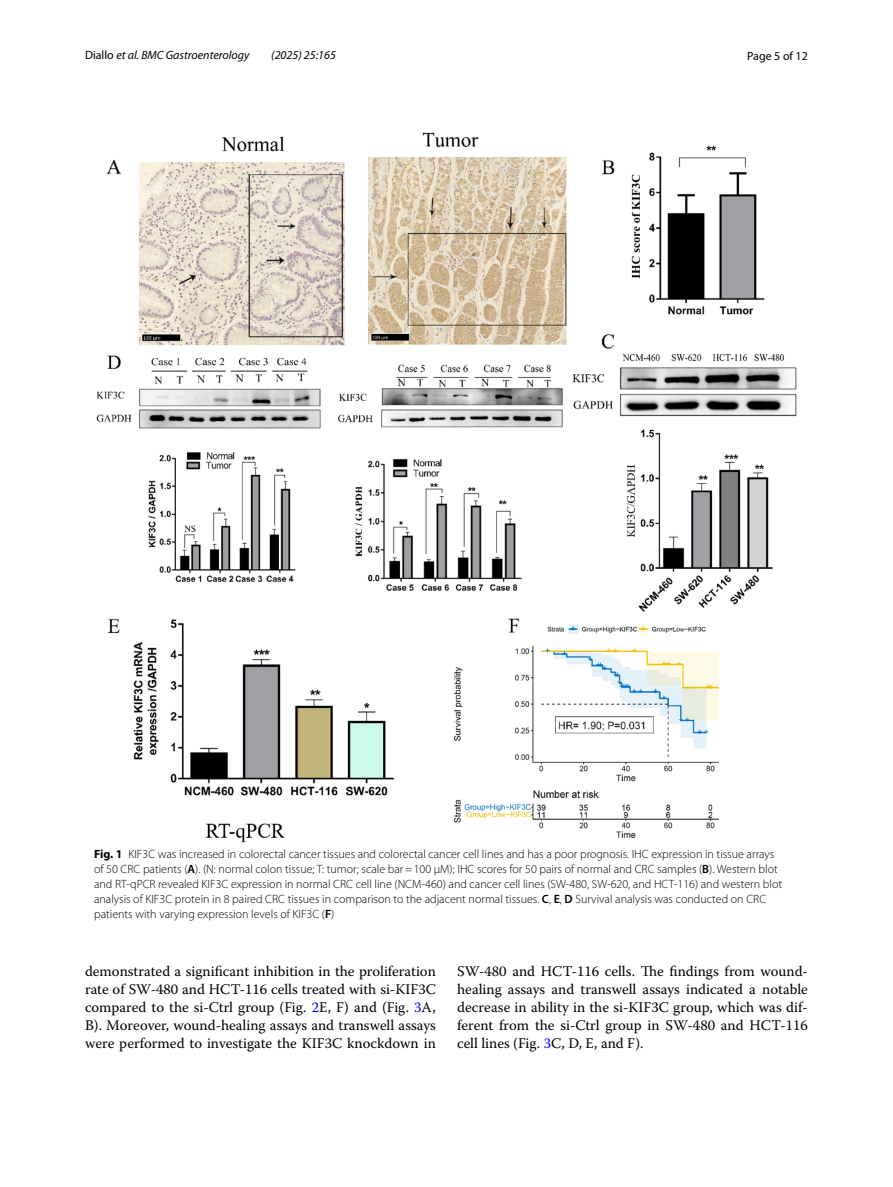
<style>
.page{position:relative;width:893px;height:1187px;background:#fff}
.page>*{position:absolute;margin:0;border:0;box-sizing:border-box;transform-origin:0 0}
.t1{font:14.7px/18px "Warnock Pro";color:#000;text-align:justify}
.t2{font:300 12px/15px "Myriad Pro";color:#000}
.t3{font:italic 12px "Myriad Pro";color:#000}
.t4{font:12px "Myriad Pro";color:#000}
.s1{font-style:normal}
.s2{font-weight:700}
.s3{font-weight:600}
.s4{color:#00f}
</style>
<div class="page">
<img style="left:96px;top:133px;width:701px;height:709px">
<p class="t3" style="left:85px;top:48px;width:166px"><span class="s1">Diallo</span> et al. BMC Gastroenterology</p>
<p class="t3" style="left:271px;top:48px;width:66px">(2025) 25:165</p>
<p class="t4" style="left:747px;top:48px;width:62px">Page 5 of 12</p>
<p class="t2" style="left:94px;top:846px;width:690px"><span class="s2">Fig. 1</span> KIF3C was increased in colorectal cancer tissues and colorectal cancer cell lines and has a poor prognosis. IHC expression in tissue arrays of 50 CRC patients (<span class="s3">A</span>). (N: normal colon tissue; T: tumor; scale bar=100 μM); IHC scores for 50 pairs of normal and CRC samples (<span class="s3">B</span>). Western blot and RT-qPCR revealed KIF3C expression in normal CRC cell line (NCM-460) and cancer cell lines (SW-480, SW-620, and HCT-116) and western blot analysis of KIF3C protein in 8 paired CRC tissues in comparison to the adjacent normal tissues. <span class="s3">C</span>, <span class="s3">E</span>, <span class="s3">D</span> Survival analysis was conducted on CRC patients with varying expression levels of KIF3C (<span class="s3">F</span>)</p>
<p class="t1" style="left:85px;top:961px;width:352px">demonstrated a significant inhibition in the proliferation rate of SW-480 and HCT-116 cells treated with si-KIF3C compared to the si-Ctrl group (Fig. <span class="s4">2</span>E, F) and (Fig. <span class="s4">3</span>A, B). Moreover, wound-healing assays and transwell assays were performed to investigate the KIF3C knockdown in</p>
<p class="t1" style="left:457px;top:961px;width:352px">SW-480 and HCT-116 cells. The findings from wound&shy;healing assays and transwell assays indicated a notable decrease in ability in the si-KIF3C group, which was dif&shy;ferent from the si-Ctrl group in SW-480 and HCT-116 cell lines (Fig. <span class="s4">3</span>C, D, E, and F).</p>
</div>
